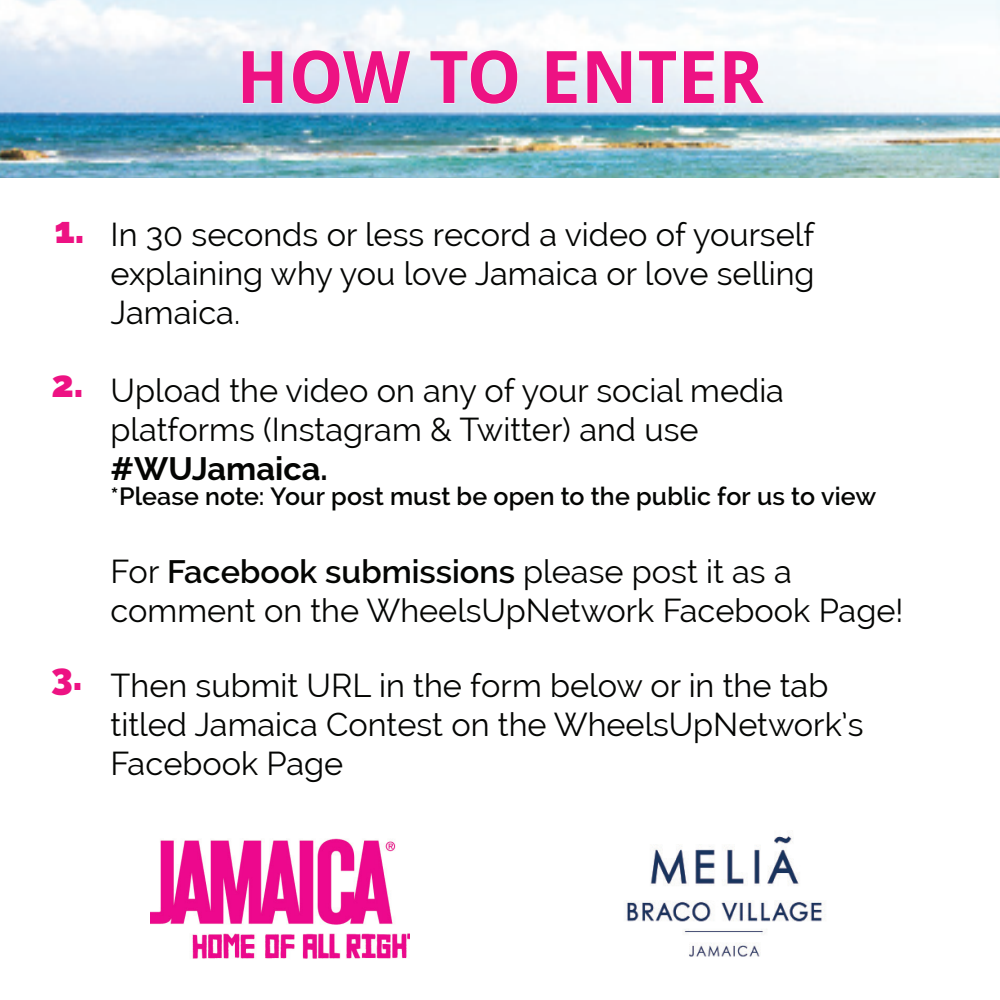
<style>
.page{position:relative;width:1000px;height:1000px;background:#fff}
.page>*{position:absolute;margin:0;border:0;box-sizing:border-box;transform-origin:0 0}
.t1{font:700 72.5px "Droid Sans";color:#ed1283}
.t2{font:800 37.5px "Raleway";color:#ed1283}
.t3{font:32.5px/39px "Raleway";color:#040503}
.t4{font:700 32.5px "Raleway";color:#040503}
.t5{font:600 25px "Raleway";letter-spacing:.005em;color:#040503}
.s1{font-weight:600}
</style>
<div class="page">
<img style="left:0;top:0;width:1000px;height:178px">
<svg style="left:242px;top:50px;width:41px;height:54px"></svg>
<svg style="left:292px;top:49px;width:119px;height:56px"></svg>
<svg style="left:429px;top:49px;width:89px;height:56px"></svg>
<svg style="left:546px;top:50px;width:32px;height:54px"></svg>
<svg style="left:586px;top:50px;width:46px;height:54px"></svg>
<svg style="left:638px;top:50px;width:39px;height:54px"></svg>
<svg style="left:683px;top:50px;width:32px;height:54px"></svg>
<svg style="left:724px;top:50px;width:41px;height:54px"></svg>
<img style="left:150px;top:838px;width:260px;height:121px">
<img style="left:626px;top:836px;width:199px;height:121px">
<h1 class="t1" style="left:236px;top:25px;width:529px">HOW TO ENTER</h1>
<p class="t2" style="left:54px;top:208px;width:32px">1.</p>
<p class="t3" style="left:111px;top:215px;width:706px;text-align:justify">In 30 seconds or less record a video of yourself explaining why you love Jamaica or love selling Jamaica.</p>
<p class="t2" style="left:51px;top:362px;width:34px">2.</p>
<p class="t3" style="left:111px;top:371px;width:675px">Upload the video on any of your social media platforms (Instagram &amp; Twitter) and use</p>
<p class="t4" style="left:111px;top:450px;width:219px">#WUJamaica.</p>
<p class="t5" style="left:111px;top:481px;width:767px">*Please note: Your post must be open to the public for us to view</p>
<p class="t3" style="left:111px;top:552px;width:794px">For <span class="s1">Facebook submissions</span> please post it as a comment on the WheelsUpNetwork Facebook Page!</p>
<p class="t2" style="left:51px;top:655px;width:33px">3.</p>
<p class="t3" style="left:111px;top:666px;width:754px">Then submit URL in the form below or in the tab titled Jamaica Contest on the WheelsUpNetwork’s<br>Facebook Page</p>
</div>
